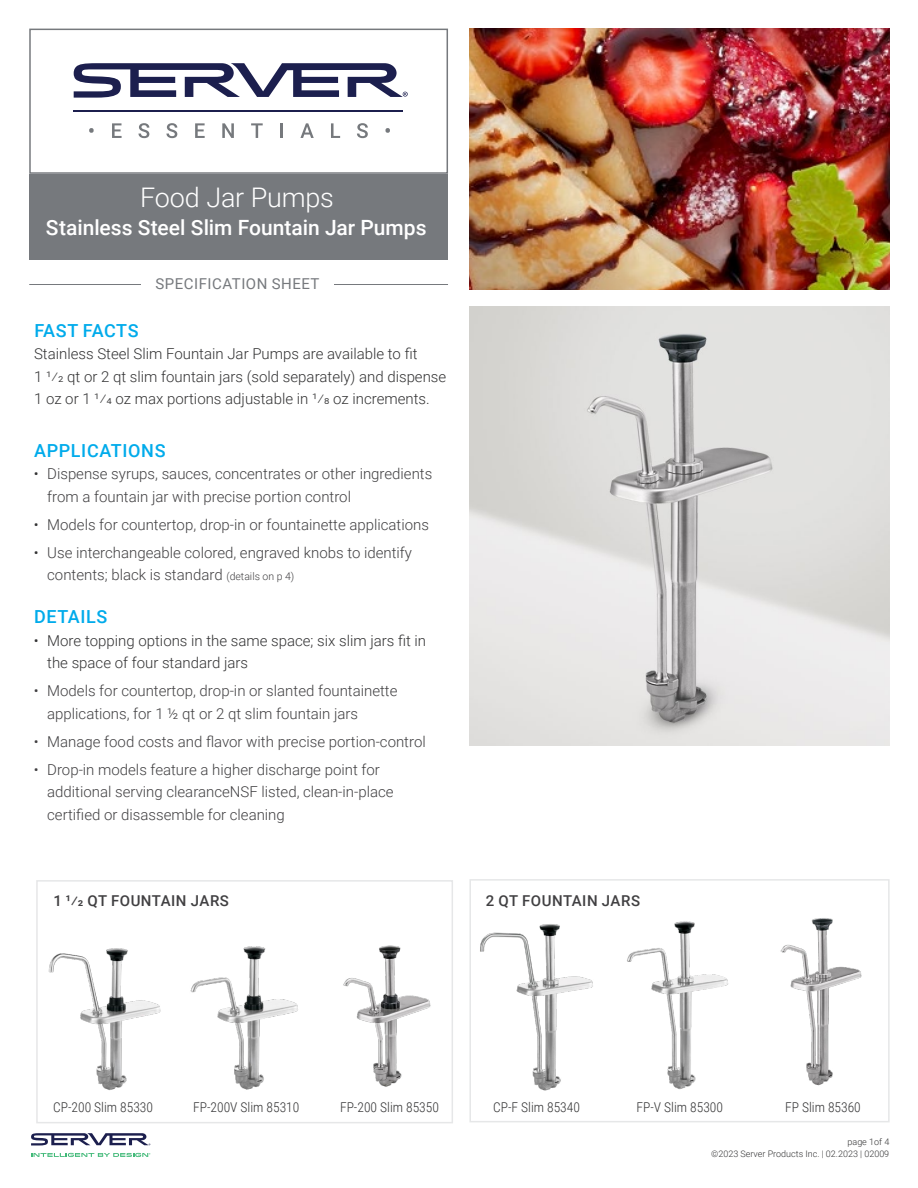
<style>
.page{position:relative;width:918px;height:1188px;background:#fff}
.page>*{position:absolute;margin:0;border:0;box-sizing:border-box;transform-origin:0 0}
.t1{font:300 27px "Roboto";letter-spacing:-.01em;color:#fff}
.t2{font:500 21px "Roboto";color:#fff}
.t3{font:500 18px "Roboto";letter-spacing:.035em;color:#00abeb}
.t4{font:300 15px/22.5px "Roboto";color:#414042}
.t5{font:300 15px/22.5px "Roboto";color:#333334}
.t6{font:500 15px "Roboto";letter-spacing:.035em;color:#414042}
.t7{font:15px "Roboto";letter-spacing:.035em;color:#76797d}
.t8{font:300 13.5px "Roboto Condensed";color:#333334}
.t9{font:300 9px/12px "Roboto";color:#333334;text-align:right}
.s1{color:#333334}
.s2{font-size:10.5px}
</style>
<div class="page">
<div style="left:29px;top:174px;width:419px;height:86px;background:#76797d"></div>
<svg style="left:31px;top:1133px;width:119px;height:12px"></svg>
<svg style="left:31px;top:1153px;width:119px;height:4px"></svg>
<div style="left:29px;top:29px;width:419px;height:145px;border:2px solid #76797d"></div>
<hr style="left:74px;top:110px;width:329px;height:2px;background:#1c1f4e">
<svg style="left:89px;top:128px;width:5px;height:5px"></svg>
<svg style="left:112px;top:123px;width:10px;height:15px"></svg>
<svg style="left:138px;top:123px;width:11px;height:15px"></svg>
<svg style="left:166px;top:123px;width:11px;height:15px"></svg>
<svg style="left:195px;top:123px;width:10px;height:15px"></svg>
<svg style="left:222px;top:123px;width:12px;height:15px"></svg>
<svg style="left:251px;top:123px;width:12px;height:15px"></svg>
<hr style="left:280px;top:123px;width:3px;height:15px;background:#76797d">
<svg style="left:300px;top:123px;width:14px;height:15px"></svg>
<svg style="left:331px;top:123px;width:9px;height:15px"></svg>
<svg style="left:357px;top:123px;width:11px;height:15px"></svg>
<svg style="left:386px;top:128px;width:4px;height:5px"></svg>
<svg style="left:74px;top:63px;width:334px;height:35px"></svg>
<hr style="left:29px;top:284px;width:419px;height:1px;background:#76797d">
<div style="left:141px;top:277px;width:193px;height:16px;background:#fff"></div>
<div style="left:36px;top:880px;width:417px;height:243px;border:2px solid #e6e7e8"></div>
<div style="left:469px;top:879px;width:421px;height:243px;border:2px solid #e6e7e8"></div>
<img style="left:36px;top:938px;width:125px;height:160px">
<img style="left:480px;top:924px;width:113px;height:167px">
<img style="left:190px;top:946px;width:108px;height:144px">
<img style="left:627px;top:921px;width:102px;height:169px">
<img style="left:343px;top:945px;width:88px;height:142px">
<img style="left:780px;top:918px;width:82px;height:168px">
<img style="left:470px;top:306px;width:419px;height:439px">
<img style="left:469px;top:29px;width:420px;height:261px">
<h1 class="t1" style="left:140px;top:178px;width:195px">Food Jar Pumps</h1>
<h2 class="t2" style="left:46px;top:213px;width:382px">Stainless Steel Slim Fountain Jar Pumps</h2>
<p class="t7" style="left:155px;top:273px;width:166px">SPECIFICATION SHEET</p>
<p class="t3" style="left:34px;top:318px;width:106px">FAST FACTS</p>
<p class="t5" style="left:34px;top:342px;width:414px">Stainless Steel Slim Fountain Jar Pumps are available to fit<br>1 1/2 qt or 2 qt slim fountain jars (sold separately) and dispense<br>1 oz or 1 1/4 oz max portions adjustable in 1/8 oz increments.</p>
<p class="t3" style="left:34px;top:438px;width:133px">APPLICATIONS</p>
<p class="t4" style="left:47px;top:462px;width:387px;text-indent:-14px"><span class="s1">•</span> Dispense syrups, sauces, concentrates or other ingredients from a fountain jar with precise portion control</p>
<p class="t4" style="left:34px;top:513px;width:397px"><span class="s1">•</span> Models for countertop, drop-in or fountainette applications</p>
<p class="t4" style="left:47px;top:540px;width:366px;text-indent:-14px"><span class="s1">•</span> Use interchangeable colored, engraved knobs to identify contents; black is standard <span class="s2">(details on p 4)</span></p>
<p class="t3" style="left:34px;top:604px;width:75px">DETAILS</p>
<p class="t5" style="left:47px;top:629px;width:380px;text-indent:-14px">• More topping options in the same space; six slim jars fit in the space of four standard jars</p>
<p class="t4" style="left:47px;top:679px;width:352px;text-indent:-13px">• Models for countertop, drop-in or slanted fountainette applications, for 1 ½ qt or 2 qt slim fountain jars</p>
<p class="t4" style="left:34px;top:730px;width:394px">• Manage food costs and flavor with precise portion-control</p>
<p class="t4" style="left:47px;top:758px;width:348px;text-indent:-14px">• Drop-in models feature a higher discharge point for additional serving clearanceNSF listed, clean-in-place certified or disassemble for cleaning</p>
<p class="t6" style="left:53px;top:891px;width:177px">1 1/2 QT FOUNTAIN JARS</p>
<p class="t6" style="left:486px;top:891px;width:156px">2 QT FOUNTAIN JARS</p>
<p class="t8" style="left:53px;top:1098px;width:101px">CP-200 Slim 85330</p>
<p class="t8" style="left:193px;top:1098px;width:108px">FP-200V Slim 85310</p>
<p class="t8" style="left:340px;top:1098px;width:100px">FP-200 Slim 85350</p>
<p class="t8" style="left:493px;top:1098px;width:88px">CP-F Slim 85340</p>
<p class="t8" style="left:637px;top:1098px;width:88px">FP-V Slim 85300</p>
<p class="t8" style="left:785px;top:1098px;width:77px">FP Slim 85360</p>
<p class="t9" style="left:711px;top:1135px;width:180px">page 1of 4<br>©2023 Server Products Inc. | 02.2023 | 02009</p>
</div>
